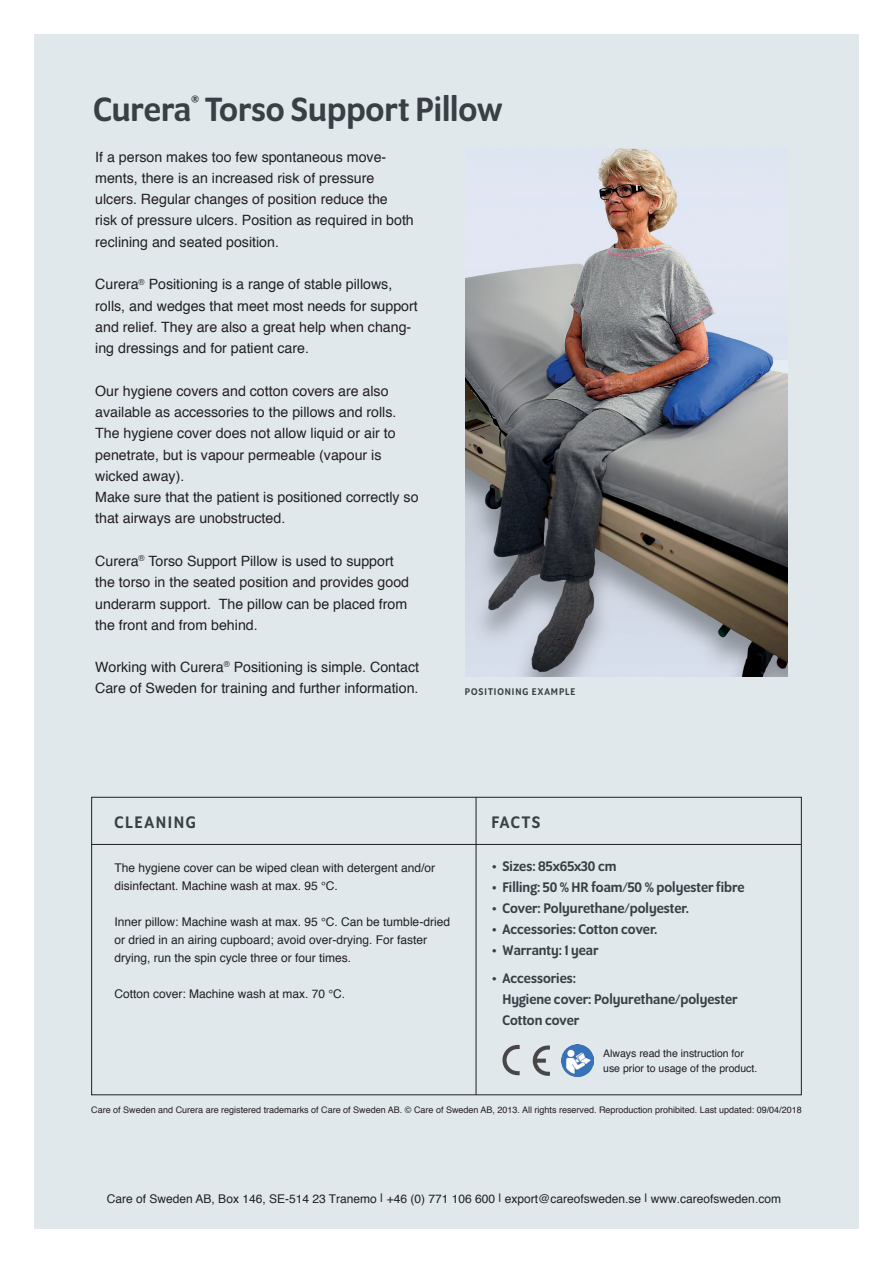
<style>
.page{position:relative;width:893px;height:1263px;background:#fff}
.page>*{position:absolute;margin:0;border:0;box-sizing:border-box;transform-origin:0 0}
.t1{font:500 36.3px "Program OT";color:#3a3f46}
.t2{font:500 18px "Program OT";letter-spacing:.09em;color:#3a3f46}
.t3{font:500 15px/21px "Program OT";color:#3a3f46}
.t4{font:14.25px/21.3px "Helvetica";color:#231f20}
.t5{font:500 13.2px "Program OT";color:#3a3f46}
.t6{font:12px/18px "Helvetica";color:#231f20}
.t7{font:10.5px/15px "Helvetica";color:#231f20}
.t8{font:500 10.5px "Program OT";letter-spacing:.09em;color:#3a3f46}
.t9{font:9px "Helvetica";color:#231f20}
</style>
<div class="page">
<div style="left:34px;top:34px;width:825px;height:1195px;background:#e0e8ec"></div>
<hr style="left:91px;top:844px;width:710px;height:1px;background:#231f20">
<hr style="left:476px;top:797px;width:1px;height:298px;background:#231f20">
<img style="left:562px;top:1044px;width:32px;height:32px">
<svg style="left:502px;top:1045px;width:18px;height:30px"></svg>
<svg style="left:533px;top:1045px;width:17px;height:30px"></svg>
<img style="left:465px;top:149px;width:323px;height:527px">
<p class="t1" style="left:94px;top:88px;width:411px">Curera Torso Support Pillow</p>
<p class="t5" style="left:191px;top:93px;width:10px">®</p>
<p class="t4" style="left:95px;top:146px;width:320px">If a person makes too few spontaneous move&shy;ments, there is an increased risk of pressure ulcers. Regular changes of position reduce the<br>risk of pressure ulcers. Position as required in both reclining and seated position.</p>
<p class="t4" style="left:95px;top:274px;width:324px">Curera<sup>®</sup> Positioning is a range of stable pillows, rolls, and wedges that meet most needs for support and relief. They are also a great help when chang&shy;ing dressings and for patient care.</p>
<p class="t4" style="left:95px;top:380px;width:325px">Our hygiene covers and cotton covers are also available as accessories to the pillows and rolls.<br>The hygiene cover does not allow liquid or air to penetrate, but is vapour permeable (vapour is wicked away).<br>Make sure that the patient is positioned correctly so that airways are unobstructed.</p>
<p class="t4" style="left:95px;top:551px;width:315px">Curera<sup>®</sup> Torso Support Pillow is used to support the torso in the seated position and provides good underarm support. The pillow can be placed from the front and from behind.</p>
<p class="t4" style="left:95px;top:657px;width:325px">Working with Curera<sup>®</sup> Positioning is simple. Contact<br>Care of Sweden for training and further information.</p>
<p class="t8" style="left:465px;top:686px;width:112px">POSITIONING EXAMPLE</p>
<p class="t2" style="left:114px;top:812px;width:83px">CLEANING</p>
<p class="t2" style="left:492px;top:812px;width:50px">FACTS</p>
<p class="t6" style="left:114px;top:859px;width:322px">The hygiene cover can be wiped clean with detergent and/or disinfectant. Machine wash at max. 95 °C.</p>
<p class="t6" style="left:114px;top:913px;width:337px">Inner pillow: Machine wash at max. 95 °C. Can be tumble-dried or dried in an airing cupboard; avoid over-drying. For faster drying, run the spin cycle three or four times.</p>
<p class="t6" style="left:114px;top:985px;width:232px">Cotton cover: Machine wash at max. 70 °C.</p>
<p class="t3" style="left:492px;top:855px;width:126px">• Sizes: 85x65x30 cm</p>
<p class="t3" style="left:492px;top:876px;width:254px">• Filling: 50 % HR foam/50 % polyester fibre</p>
<p class="t3" style="left:492px;top:897px;width:199px">• Cover: Polyurethane/polyester.</p>
<p class="t3" style="left:492px;top:918px;width:167px">• Accessories: Cotton cover.</p>
<p class="t3" style="left:492px;top:939px;width:108px">• Warranty: 1 year</p>
<p class="t3" style="left:502px;top:967px;width:237px;text-indent:-10px">• Accessories:<br>Hygiene cover: Polyurethane/polyester<br>Cotton cover</p>
<p class="t7" style="left:603px;top:1046px;width:156px">Always read the instruction for use prior to usage of the product.</p>
<p class="t9" style="left:91px;top:1102px;width:712px">Care of Sweden and Curera are registered trademarks of Care of Sweden AB. © Care of Sweden AB, 2013. All rights reserved. Reproduction prohibited. Last updated: 09/04/2018</p>
<p class="t6" style="left:107px;top:1190px;width:676px">Care of Sweden AB, Box 146, SE-514 23 Tranemo | +46 (0) 771 106 600 | export@careofsweden.se | www.careofsweden.com</p>
</div>
